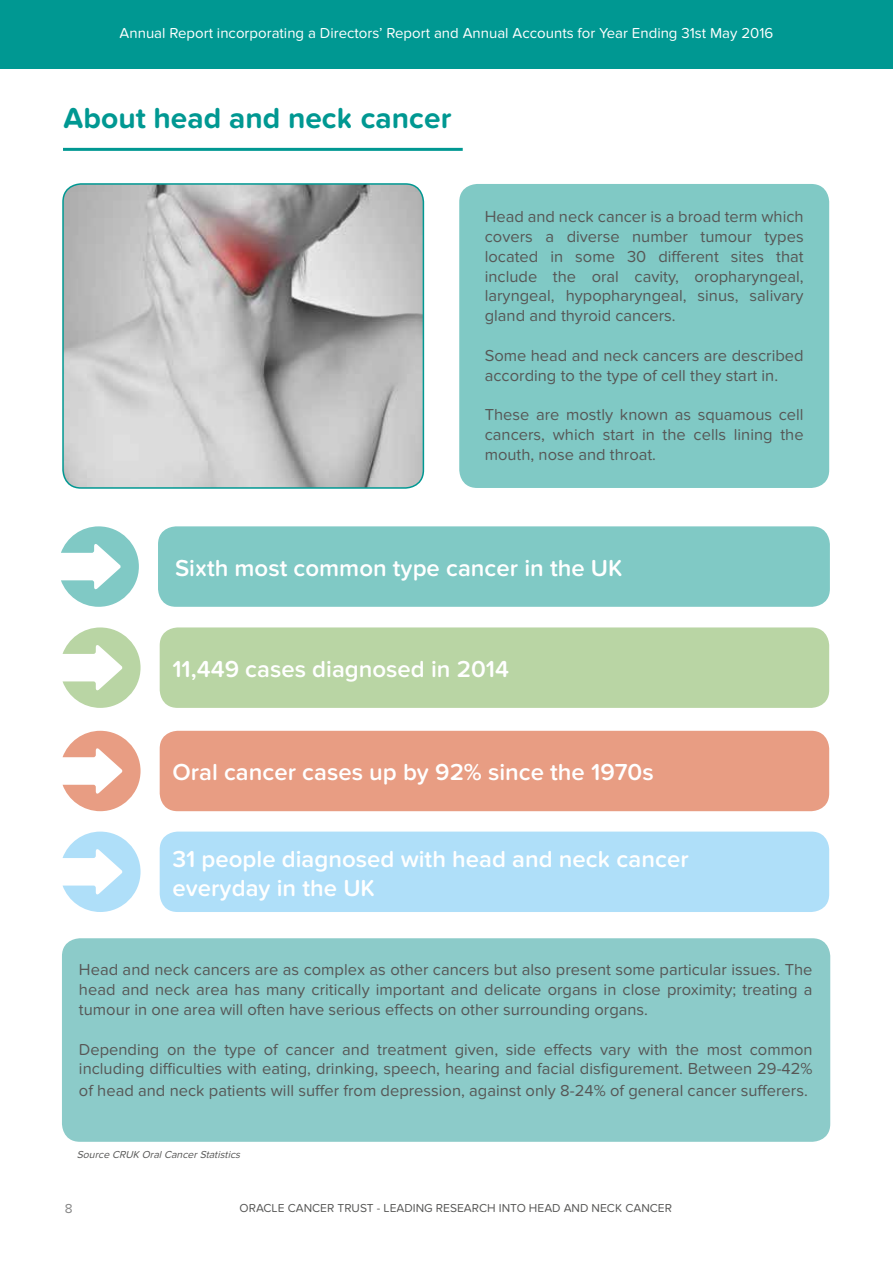
<style>
.page{position:relative;width:893px;height:1263px;background:#fff}
.page>*{position:absolute;margin:0;border:0;box-sizing:border-box;transform-origin:0 0}
.t1{font:700 30px "Proxima Nova Soft";color:#009892}
.t2{font:600 24px/28.8px "Proxima Nova Soft";color:#fff}
.t3{font:16.5px/19.8px "Proxima Nova Soft";color:#575756;text-align:justify}
.t4{font:15px "Proxima Nova Soft";color:#fff}
.t5{font:13.5px "Proxima Nova Soft";color:#878787}
.t6{font:12px "Proxima Nova Soft";color:#575756}
.t7{font:italic 10.5px "Proxima Nova Soft";color:#575756}
</style>
<div class="page">
<div style="left:0;top:0;width:893px;height:68px;background:#009892"></div>
<hr style="left:63px;top:148px;width:400px;height:3px;background:#009892">
<img style="left:63px;top:184px;width:360px;height:304px">
<div style="left:62px;top:183px;width:362px;height:306px;border:2px solid #009892;border-radius:18px"></div>
<svg style="left:61px;top:526px;width:78px;height:81px"></svg>
<div style="left:158px;top:526px;width:672px;height:81px;background:#80c9c5;border-radius:18px"></div>
<svg style="left:63px;top:627px;width:78px;height:81px"></svg>
<div style="left:160px;top:627px;width:669px;height:81px;background:#b9d5a4;border-radius:18px"></div>
<svg style="left:63px;top:731px;width:78px;height:80px"></svg>
<div style="left:160px;top:731px;width:669px;height:80px;background:#e89d83;border-radius:18px"></div>
<svg style="left:63px;top:831px;width:78px;height:81px"></svg>
<div style="left:160px;top:831px;width:669px;height:81px;background:#afdff9;border-radius:18px"></div>
<div style="left:62px;top:938px;width:768px;height:204px;background:#8ccbc9;border-radius:18px"></div>
<div style="left:459px;top:184px;width:370px;height:304px;background:#80c9c5;border-radius:18px"></div>
<p class="t4" style="left:120px;top:25px;width:655px">Annual Report incorporating a Directors’ Report and Annual Accounts for Year Ending 31st May 2016</p>
<h1 class="t1" style="left:63px;top:100px;width:390px">About head and neck cancer</h1>
<p class="t3" style="left:485px;top:207px;width:320px">Head and neck cancer is a broad term which covers a diverse number tumour types located in some 30 different sites that include the oral cavity, oropharyngeal, laryngeal, hypopharyngeal, sinus, salivary gland and thyroid cancers.</p>
<p class="t3" style="left:485px;top:346px;width:320px">Some head and neck cancers are described according to the type of cell they start in.</p>
<p class="t3" style="left:485px;top:405px;width:320px">These are mostly known as squamous cell cancers, which start in the cells lining the mouth, nose and throat.</p>
<h2 class="t2" style="left:175px;top:554px;width:450px">Sixth most common type cancer in the UK</h2>
<h2 class="t2" style="left:172px;top:655px;width:338px">11,449 cases diagnosed in 2014</h2>
<h2 class="t2" style="left:172px;top:758px;width:483px">Oral cancer cases up by 92% since the 1970s</h2>
<h2 class="t2" style="left:172px;top:845px;width:518px">31 people diagnosed with head and neck cancer everyday in the UK</h2>
<p class="t3" style="left:79px;top:960px;width:735px">Head and neck cancers are as complex as other cancers but also present some particular issues. The head and neck area has many critically important and delicate organs in close proximity; treating a tumour in one area will often have serious effects on other surrounding organs.</p>
<p class="t3" style="left:79px;top:1039px;width:735px">Depending on the type of cancer and treatment given, side effects vary with the most common including difficulties with eating, drinking, speech, hearing and facial disfigurement. Between 29-42%</p>
<p class="t3" style="left:79px;top:1081px;width:730px">of head and neck patients will suffer from depression, against only 8-24% of general cancer sufferers.</p>
<p class="t7" style="left:77px;top:1149px;width:168px">Source CRUK OralCancerStatistics</p>
<p class="t5" style="left:65px;top:1201px;width:9px">8</p>
<p class="t6" style="left:240px;top:1201px;width:434px">ORACLE CANCER TRUST - LEADING RESEARCH INTO HEAD AND NECK CANCER</p>
</div>
